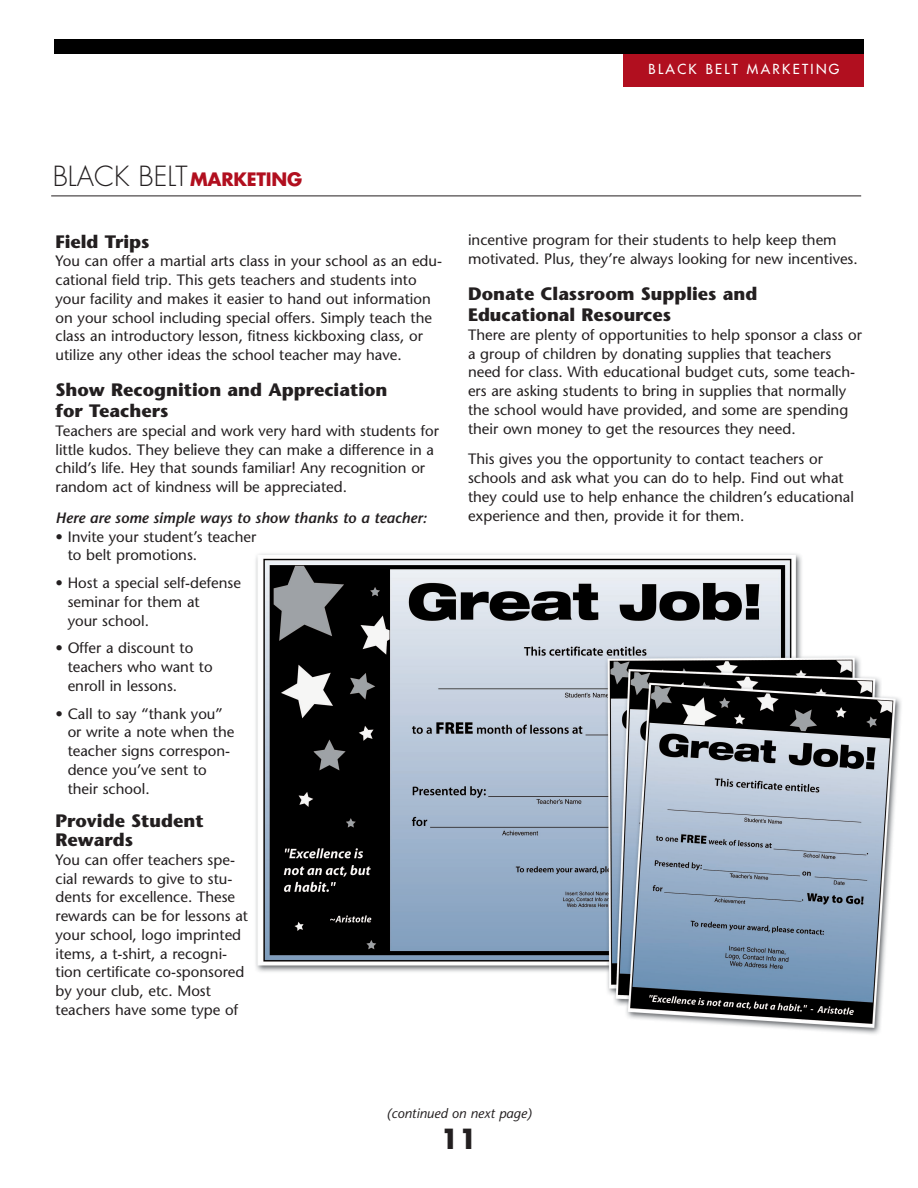
<style>
.page{position:relative;width:918px;height:1188px;background:#fff}
.page>*{position:absolute;margin:0;border:0;box-sizing:border-box;transform-origin:0 0}
.t1{font:300 27px "Futura";color:#231f20}
.t2{font:700 27px "Futura";color:#231f20}
.t3{font:700 18px/21px "Stone Sans";color:#231f20}
.t4{font:15px/18.8px "Stone Sans";color:#231f20}
.t5{font:italic 600 15px "Stone Sans";color:#231f20}
.t6{font:italic 13.5px "Stone Sans";color:#231f20}
.t7{font:13.5px "Futura";letter-spacing:.175em;color:#fff}
.s1{font-weight:700;font-size:18px;color:#b10f1f}
</style>
<div class="page">
<img style="left:255px;top:553px;width:646px;height:481px">
<hr style="left:51px;top:196px;width:810px;height:1px;background:#231f20">
<div style="left:624px;top:46px;width:240px;height:41px;background:#b10f1f"></div>
<div style="left:54px;top:40px;width:810px;height:14px;background:#000"></div>
<p class="t7" style="left:648px;top:63px;width:193px">BLACK BELT MARKETING</p>
<h1 class="t1" style="left:53px;top:164px;width:251px">BLACK BELT<span class="s1">MARKETING</span></h1>
<p class="t3" style="left:56px;top:233px;width:96px">Field Trips</p>
<p class="t4" style="left:56px;top:253px;width:388px">You can offer a martial arts class in your school as an edu&shy;cational field trip. This gets teachers and students into your facility and makes it easier to hand out information on your school including special offers. Simply teach the class an introductory lesson, fitness kickboxing class, or utilize any other ideas the school teacher may have.</p>
<p class="t3" style="left:56px;top:381px;width:334px">Show Recognition and Appreciation for Teachers</p>
<p class="t4" style="left:56px;top:423px;width:385px">Teachers are special and work very hard with students for little kudos. They believe they can make a difference in a child’s life. Hey that sounds familiar! Any recognition or random act of kindness will be appreciated.</p>
<p class="t5" style="left:56px;top:512px;width:373px">Here are some simple ways to show thanks to a teacher:</p>
<p class="t4" style="left:68px;top:529px;width:190px;text-indent:-12px">• Invite your student’s teacher to belt promotions.</p>
<p class="t4" style="left:68px;top:575px;width:175px;text-indent:-12px">• Host a special self-defense seminar for them at<br>your school.</p>
<p class="t4" style="left:68px;top:640px;width:147px;text-indent:-12px">• Offer a discount to teachers who want to enroll in lessons.</p>
<p class="t4" style="left:68px;top:706px;width:168px;text-indent:-12px">• Call to say “thank you” or write a note when the teacher signs correspon&shy;dence you’ve sent to their school.</p>
<p class="t3" style="left:56px;top:814px;width:150px;line-height:18.8px">Provide Student<br>Rewards</p>
<p class="t4" style="left:56px;top:852px;width:194px">You can offer teachers spe&shy;cial rewards to give to stu&shy;dents for excellence. These rewards can be for lessons at your school, logo imprinted items, a t-shirt, a recogni&shy;tion certificate co-sponsored by your club, etc. Most teachers have some type of</p>
<p class="t4" style="left:468px;top:232px;width:391px">incentive program for their students to help keep them motivated. Plus, they’re always looking for new incentives.</p>
<p class="t3" style="left:468px;top:285px;width:291px">Donate Classroom Supplies and<br>Educational Resources</p>
<p class="t4" style="left:468px;top:327px;width:396px">There are plenty of opportunities to help sponsor a class or a group of children by donating supplies that teachers need for class. With educational budget cuts, some teach&shy;ers are asking students to bring in supplies that normally the school would have provided, and some are spending their own money to get the resources they need.</p>
<p class="t4" style="left:468px;top:451px;width:387px">This gives you the opportunity to contact teachers or schools and ask what you can do to help. Find out what they could use to help enhance the children’s educational experience and then, provide it for them.</p>
<p class="t6" style="left:387px;top:1108px;width:146px">(continued on next page)</p>
<h1 class="t2" style="left:440px;top:1127px;width:39px">11</h1>
</div>
